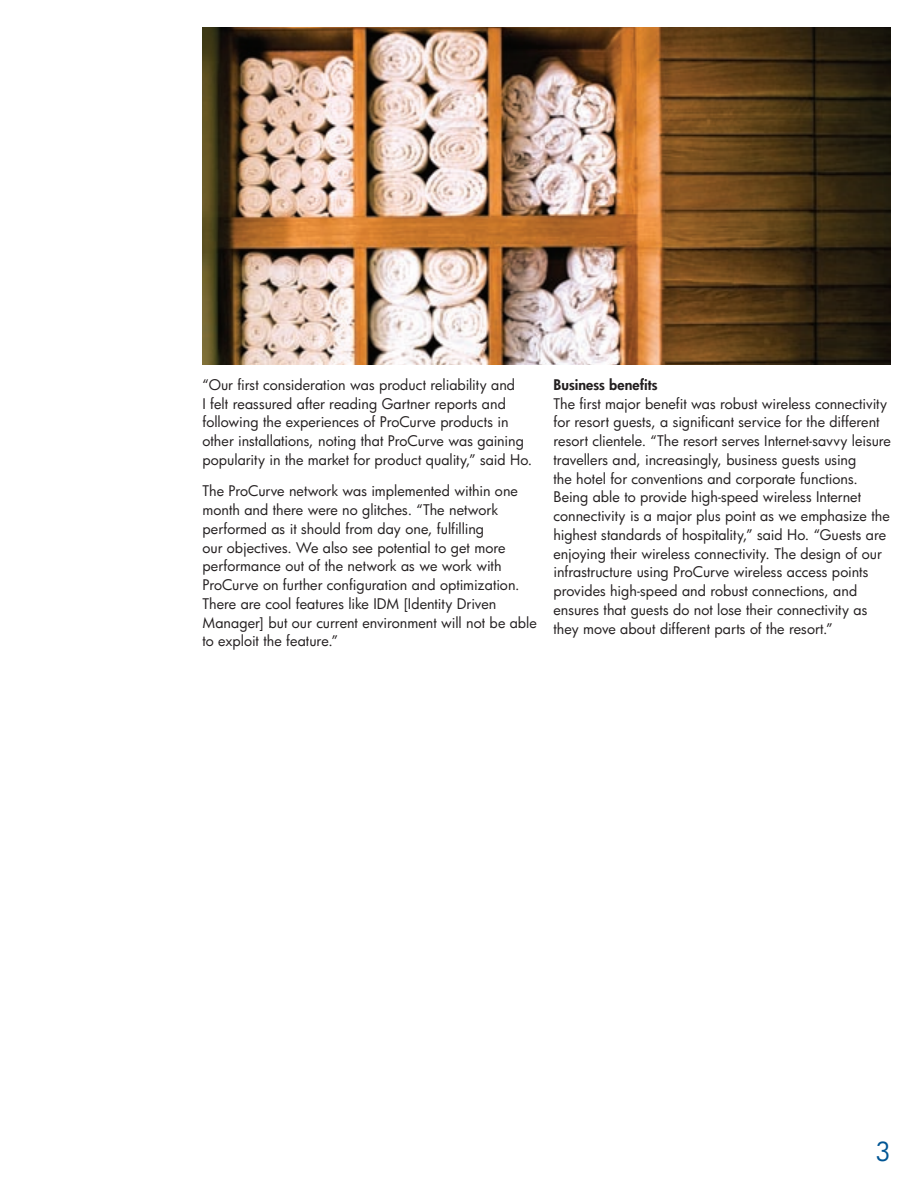
<style>
.page{position:relative;width:918px;height:1188px;background:#fff}
.page>*{position:absolute;margin:0;border:0;box-sizing:border-box;transform-origin:0 0}
.t1{font:25.5px "HP Futura";color:#005594}
.t2{font:14.25px/18.8px "HP Futura";color:#231f20}
.t3{font:800 14.25px "HP Futura";letter-spacing:.005em;color:#231f20}
</style>
<div class="page">
<img style="left:202px;top:27px;width:689px;height:337px">
<p class="t2" style="left:202px;top:375px;width:331px">“Our first consideration was product reliability and<br>I felt reassured after reading Gartner reports and following the experiences of ProCurve products in other installations, noting that ProCurve was gaining popularity in the market for product quality,” said Ho.</p>
<p class="t2" style="left:202px;top:481px;width:336px">The ProCurve network was implemented within one month and there were no glitches. “The network performed as it should from day one, fulfilling<br>our objectives. We also see potential to get more performance out of the network as we work with ProCurve on further configuration and optimization.<br>There are cool features like IDM [Identity Driven Manager] but our current environment will not be able to exploit the feature.”</p>
<p class="t3" style="left:554px;top:375px;width:106px">Business benefits</p>
<p class="t2" style="left:554px;top:394px;width:339px">The first major benefit was robust wireless connectivity for resort guests, a significant service for the different resort clientele. “The resort serves Internet-savvy leisure travellers and, increasingly, business guests using<br>the hotel for conventions and corporate functions.<br>Being able to provide high-speed wireless Internet connectivity is a major plus point as we emphasize the highest standards of hospitality,” said Ho. “Guests are enjoying their wireless connectivity. The design of our infrastructure using ProCurve wireless access points provides high-speed and robust connections, and ensures that guests do not lose their connectivity as they move about different parts of the resort.”</p>
<h1 class="t1" style="left:875px;top:1134px;width:17px">3</h1>
</div>
